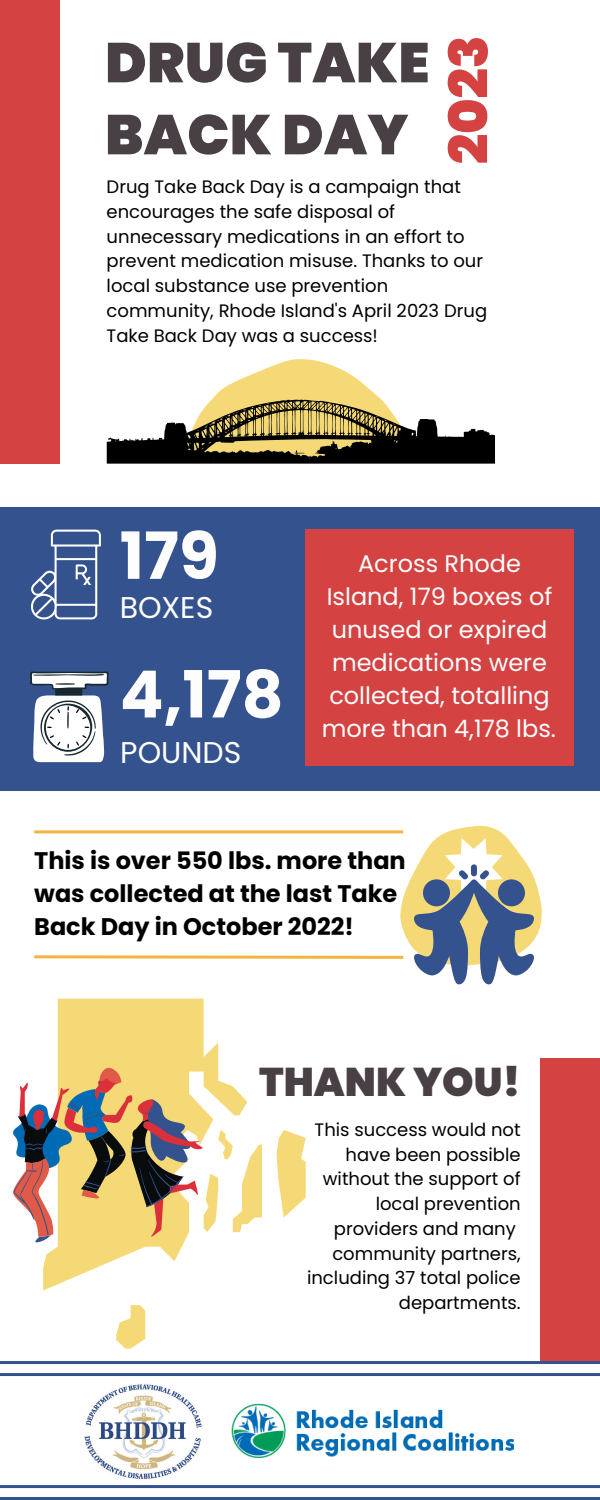
<style>
.page{position:relative;width:600px;height:1500px;background:#fff}
.page>*{position:absolute;margin:0;border:0;box-sizing:border-box;transform-origin:0 0}
.t1{font:700 65px "Poppins";color:#fdfdfd}
.t2{font:900 56px/72px "Poppins";letter-spacing:.005em;color:#484044}
.t3{font:900 53.5px "Poppins";color:#d44242}
.t4{font:900 40px "Poppins";color:#484044}
.t5{font:30px "Poppins";color:#fdfdfd}
.t6{font:24px/33px "Poppins";color:#fff;text-align:center}
.t7{font:700 24px/33px "Poppins";color:#000}
.t8{font:18px/24.8px "Poppins";color:#000}
</style>
<div class="page">
<div style="left:0;top:507px;width:600px;height:283px;background:#34528e"></div>
<div style="left:0;top:0;width:60px;height:464px;background:#d44242"></div>
<div style="left:540px;top:1059px;width:60px;height:330px;background:#d44242"></div>
<svg style="left:30px;top:671px;width:79px;height:92px"></svg>
<svg style="left:31px;top:530px;width:70px;height:89px"></svg>
<div style="left:305px;top:530px;width:269px;height:236px;background:#d44242"></div>
<svg style="left:43px;top:999px;width:263px;height:350px"></svg>
<svg style="left:13px;top:1067px;width:190px;height:175px"></svg>
<div style="left:0;top:1363px;width:600px;height:137px;background:#fff"></div>
<img style="left:231px;top:1403px;width:283px;height:55px">
<img style="left:84px;top:1384px;width:118px;height:95px">
<svg style="left:107px;top:359px;width:388px;height:105px"></svg>
<svg style="left:34px;top:825px;width:508px;height:159px"></svg>
<hr style="left:0;top:1361px;width:600px;height:3px;background:#34528e">
<hr style="left:0;top:1497px;width:600px;height:3px;background:#34528e">
<hr style="left:0;top:1373px;width:600px;height:3px;background:#34528e">
<hr style="left:0;top:1485px;width:600px;height:3px;background:#34528e">
<h3 class="t3" style="left:431px;top:164px;width:130px;rotate:-90deg">2023</h3>
<h2 class="t2" style="left:105px;top:27px;width:326px">DRUG TAKE<br>BACK DAY</h2>
<p class="t8" style="left:107px;top:174px;width:382px">Drug Take Back Day is a campaign that encourages the safe disposal of unnecessary medications in an effort to prevent medication misuse. Thanks to our local substance use prevention community, Rhode Island's April 2023 Drug Take Back Day was a success!</p>
<h1 class="t1" style="left:120px;top:511px;width:101px">179</h1>
<h3 class="t5" style="left:120px;top:587px;width:95px">BOXES</h3>
<h1 class="t1" style="left:120px;top:649px;width:165px">4,178</h1>
<h3 class="t5" style="left:120px;top:731px;width:123px">POUNDS</h3>
<h3 class="t6" style="left:327px;top:547px;width:227px">Across Rhode<br>Island, 179 boxes of unused or expired medications were collected, totalling</h3>
<h3 class="t6" style="left:322px;top:712px;width:236px">more than 4,178 lbs.</h3>
<h3 class="t7" style="left:34px;top:844px;width:373px">This is over 550 lbs. more than was collected at the last Take<br>Back Day in October 2022!</h3>
<h3 class="t4" style="left:259px;top:1054px;width:263px">THANK YOU!</h3>
<p class="t8" style="left:307px;top:1117px;width:215px;text-align:right">This success would not have been possible without the support of local prevention providers and many community partners, including 37 total police departments.</p>
</div>
